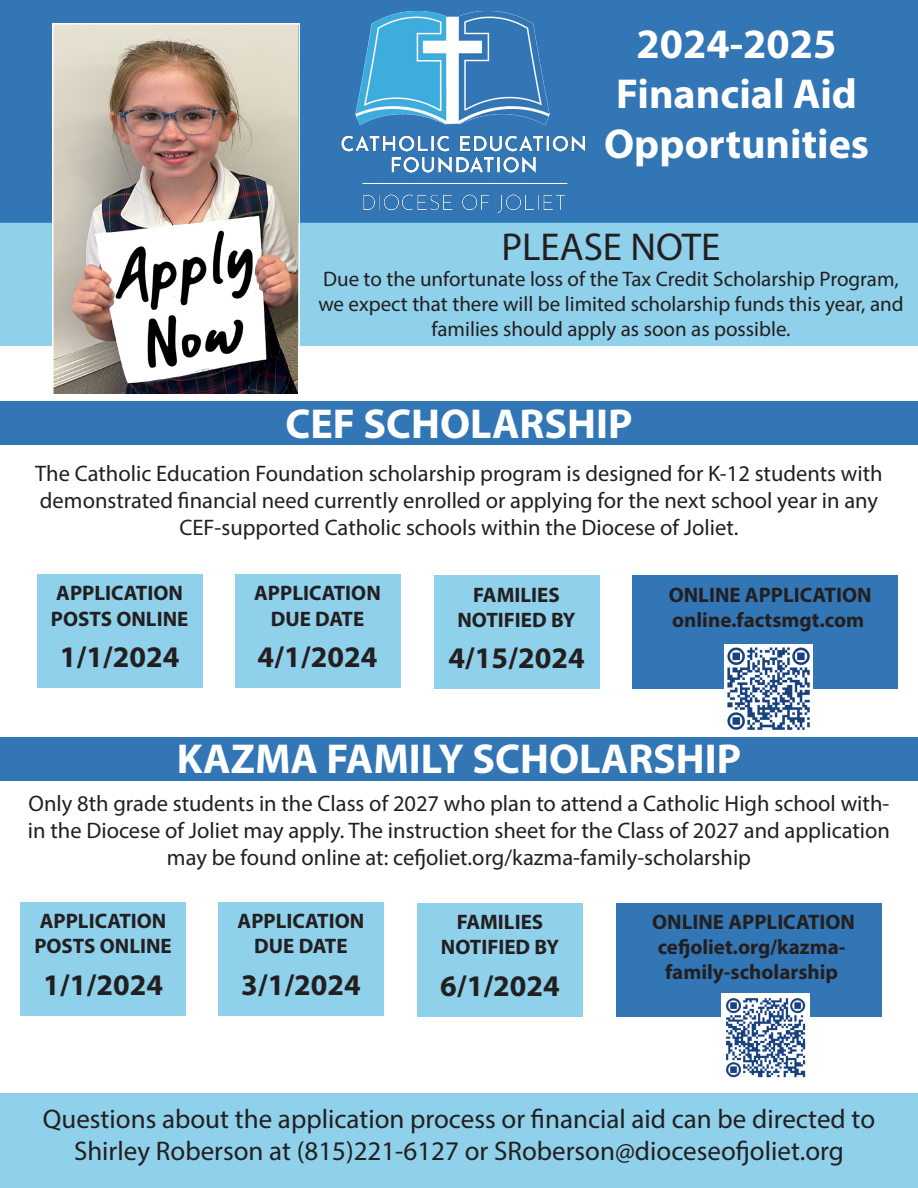
<style>
.page{position:relative;width:918px;height:1188px;background:#fff}
.page>*{position:absolute;margin:0;border:0;box-sizing:border-box;transform-origin:0 0}
.t1{font:700 42px "Myriad Pro";color:#fff}
.t2{font:39px "Myriad Pro";color:#231f20}
.t3{font:700 30px "Myriad Pro";color:#231f20}
.t4{font:27px/32.4px "Myriad Pro";color:#231f20;text-align:center}
.t5{font:22.5px/27px "Myriad Pro";color:#231f20;text-align:center}
.t6{font:700 21px/25.2px "Myriad Pro";color:#231f20;text-align:center}
.t7{font:21px/25.2px "Myriad Pro";color:#231f20;text-align:center}
</style>
<div class="page">
<div style="left:0;top:0;width:918px;height:222px;background:#3276b5"></div>
<div style="left:633px;top:576px;width:265px;height:113px;background:#3276b5"></div>
<div style="left:616px;top:903px;width:265px;height:114px;background:#3276b5"></div>
<div style="left:0;top:402px;width:918px;height:43px;background:#3276b5"></div>
<div style="left:0;top:737px;width:918px;height:44px;background:#3276b5"></div>
<div style="left:0;top:222px;width:918px;height:124px;background:#8fd0ea"></div>
<div style="left:37px;top:574px;width:165px;height:114px;background:#8fd0ea"></div>
<div style="left:20px;top:902px;width:166px;height:114px;background:#8fd0ea"></div>
<div style="left:0;top:1094px;width:918px;height:94px;background:#8fd0ea"></div>
<img style="left:55px;top:26px;width:242px;height:366px">
<div style="left:52px;top:23px;width:248px;height:372px;border:2px solid #fff"></div>
<div style="left:417px;top:903px;width:166px;height:114px;background:#8fd0ea"></div>
<div style="left:235px;top:574px;width:165px;height:114px;background:#8fd0ea"></div>
<div style="left:218px;top:902px;width:166px;height:114px;background:#8fd0ea"></div>
<img style="left:721px;top:994px;width:88px;height:84px">
<img style="left:318px;top:11px;width:519px;height:719px">
<img style="left:276px;top:127px;width:366px;height:108px">
<p class="t1" style="left:637px;top:16px;width:202px">2024-2025</p>
<p class="t1" style="left:616px;top:67px;width:242px">Financial Aid</p>
<p class="t1" style="left:604px;top:117px;width:267px">Opportunities</p>
<p class="t2" style="left:501px;top:223px;width:221px">PLEASE NOTE</p>
<p class="t7" style="left:318px;top:266px;width:587px">Due to the unfortunate loss of the Tax Credit Scholarship Program, we expect that there will be limited scholarship funds this year, and families should apply as soon as possible.</p>
<p class="t1" style="left:286px;top:396px;width:348px">CEF SCHOLARSHIP</p>
<p class="t5" style="left:35px;top:459px;width:849px">The Catholic Education Foundation scholarship program is designed for K-12 students with demonstrated financial need currently enrolled or applying for the next school year in any<br>CEF-supported Catholic schools within the Diocese of Joliet.</p>
<p class="t6" style="left:51px;top:580px;width:139px;text-align:left">APPLICATION<br>POSTS ONLINE</p>
<p class="t3" style="left:60px;top:638px;width:121px">1/1/2024</p>
<p class="t6" style="left:254px;top:580px;width:128px">APPLICATION<br>DUE DATE</p>
<p class="t3" style="left:258px;top:638px;width:121px">4/1/2024</p>
<p class="t6" style="left:473px;top:581px;width:88px">FAMILIES</p>
<p class="t6" style="left:457px;top:606px;width:120px">NOTIFIED BY</p>
<p class="t3" style="left:448px;top:639px;width:138px">4/15/2024</p>
<p class="t6" style="left:669px;top:581px;width:204px">ONLINE APPLICATION</p>
<p class="t6" style="left:672px;top:606px;width:194px">online.factsmgt.com</p>
<p class="t1" style="left:177px;top:732px;width:566px">KAZMA FAMILY SCHOLARSHIP</p>
<p class="t5" style="left:28px;top:790px;width:864px">Only 8th grade students in the Class of 2027 who plan to attend a Catholic High school with&shy;in the Diocese of Joliet may apply. The instruction sheet for the Class of 2027 and application may be found online at: cefjoliet.org/kazma-family-scholarship</p>
<p class="t6" style="left:34px;top:908px;width:139px;text-align:left">APPLICATION<br>POSTS ONLINE</p>
<p class="t3" style="left:43px;top:965px;width:121px">1/1/2024</p>
<p class="t6" style="left:238px;top:908px;width:128px">APPLICATION<br>DUE DATE</p>
<p class="t3" style="left:241px;top:965px;width:121px">3/1/2024</p>
<p class="t6" style="left:457px;top:909px;width:88px">FAMILIES</p>
<p class="t6" style="left:441px;top:934px;width:120px">NOTIFIED BY</p>
<p class="t3" style="left:440px;top:966px;width:121px">6/1/2024</p>
<p class="t6" style="left:652px;top:909px;width:204px">ONLINE APPLICATION</p>
<p class="t6" style="left:658px;top:934px;width:189px">cefjoliet.org/kazma&shy;family-scholarship</p>
<p class="t4" style="left:43px;top:1102px;width:834px">Questions about the application process or financial aid can be directed to<br>Shirley Roberson at (815)221-6127 or SRoberson@dioceseofjoliet.org</p>
</div>
